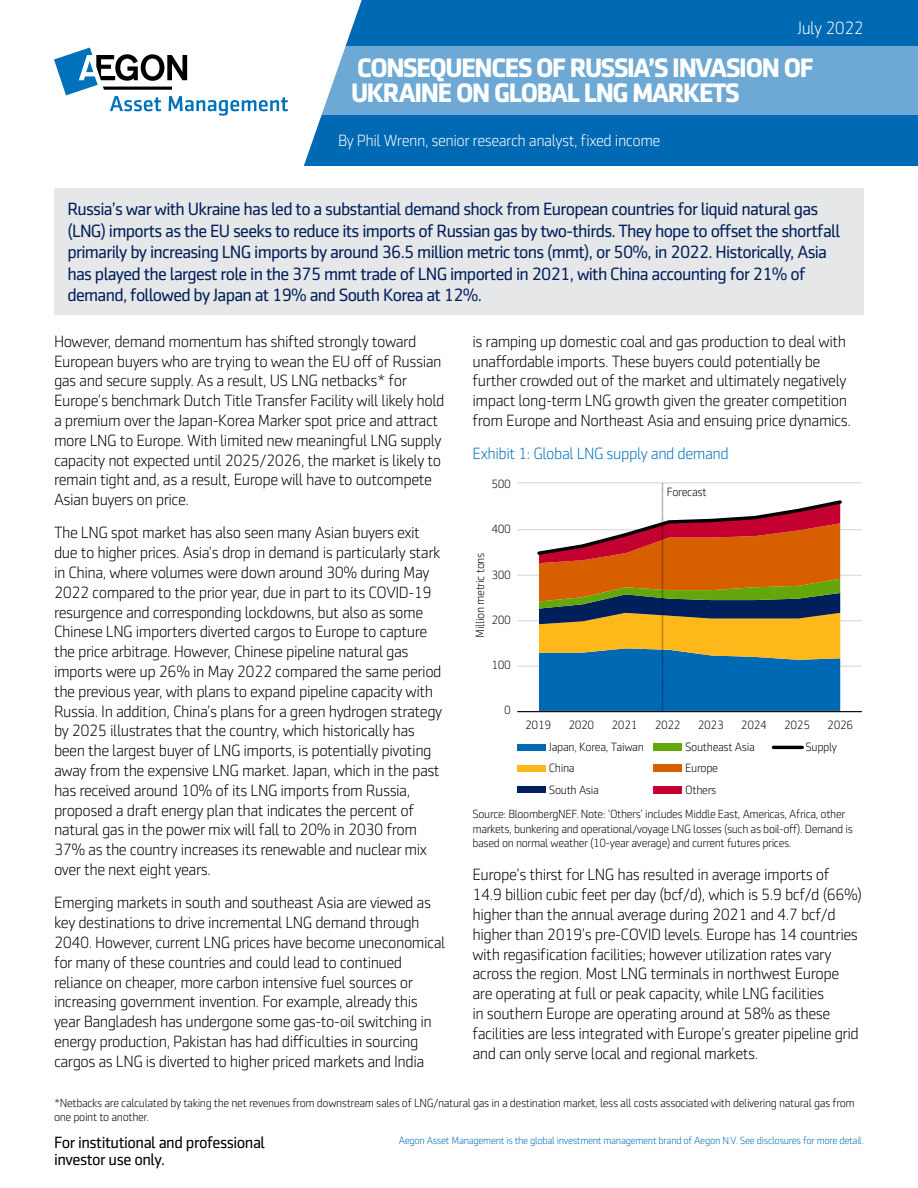
<style>
.page{position:relative;width:918px;height:1188px;background:#fff}
.page>*{position:absolute;margin:0;border:0;box-sizing:border-box;transform-origin:0 0}
.t1{font:700 27px/25.5px "Sentico Sans DT";letter-spacing:-.05em;color:#fff}
.t2{font:18px/21.6px "Sentico Sans DT";letter-spacing:-.04em;color:#001f5b}
.t3{font:300 18px "Sentico Sans DT";letter-spacing:-.03em;color:#fff}
.t4{font:300 16.5px/19.8px "Sentico Sans DT";letter-spacing:-.03em;color:#000}
.t5{font:16.5px/16.5px "Sentico Sans DT";letter-spacing:-.03em;color:#000}
.t6{font:300 16.5px "Sentico Sans DT";letter-spacing:-.03em;color:#fff}
.t7{font:300 16.5px "Sentico Sans DT";letter-spacing:-.03em;color:#0072bc}
.t8{font:300 12.15px "Sentico Sans DT";letter-spacing:-.03em;color:#000}
.t9{font:300 12px/14.4px "Sentico Sans DT";letter-spacing:-.03em;color:#000}
.t10{font:300 10.5px "Sentico Sans DT";letter-spacing:-.03em;color:#0069b4}
</style>
<div class="page">
<svg style="left:54px;top:47px;width:234px;height:69px"></svg>
<div style="left:304px;top:0;width:614px;height:166px;background:#0069b4"></div>
<div style="left:313px;top:46px;width:605px;height:68px;background:#6da9d4"></div>
<div style="left:54px;top:189px;width:810px;height:126px;background:#e6e7e8"></div>
<div style="left:653px;top:786px;width:29px;height:8px;background:#c3002f"></div>
<div style="left:653px;top:764px;width:29px;height:8px;background:#d75f00"></div>
<div style="left:653px;top:744px;width:29px;height:7px;background:#63a70a"></div>
<div style="left:517px;top:787px;width:29px;height:6px;background:#001f5b"></div>
<div style="left:517px;top:765px;width:29px;height:6px;background:#ffb819"></div>
<div style="left:517px;top:744px;width:29px;height:6px;background:#0069b4"></div>
<hr style="left:773px;top:746px;width:29px;height:3px;background:#000">
<hr style="left:517px;top:666px;width:345px;height:1px;background:#d9d9d9">
<hr style="left:517px;top:620px;width:345px;height:1px;background:#d9d9d9">
<hr style="left:517px;top:575px;width:345px;height:1px;background:#d9d9d9">
<hr style="left:517px;top:529px;width:345px;height:1px;background:#d9d9d9">
<hr style="left:517px;top:482px;width:345px;height:1px;background:#d9d9d9">
<hr style="left:517px;top:711px;width:345px;height:1px;background:#000">
<svg style="left:535px;top:483px;width:309px;height:229px"></svg>
<p class="t3" style="left:798px;top:18px;width:68px">July 2022</p>
<h1 class="t1" style="left:351px;top:55px;width:464px">CONSEQUENCES OF RUSSIA’S INVASION OF<br>UKRAINE ON GLOBAL LNG MARKETS</h1>
<p class="t6" style="left:338px;top:132px;width:324px">By Phil Wrenn, senior research analyst, fixed income</p>
<p class="t2" style="left:68px;top:198px;width:774px">Russia’s war with Ukraine has led to a substantial demand shock from European countries for liquid natural gas (LNG) imports as the EU seeks to reduce its imports of Russian gas by two-thirds. They hope to offset the shortfall primarily by increasing LNG imports by around 36.5 million metric tons (mmt), or 50%, in 2022. Historically, Asia has played the largest role in the 375 mmt trade of LNG imported in 2021, with China accounting for 21% of demand, followed by Japan at 19% and South Korea at 12%.</p>
<p class="t4" style="left:54px;top:331px;width:392px">However, demand momentum has shifted strongly toward European buyers who are trying to wean the EU off of Russian gas and secure supply. As a result, US LNG netbacks* for Europe’s benchmark Dutch Title Transfer Facility will likely hold a premium over the Japan-Korea Marker spot price and attract more LNG to Europe. With limited new meaningful LNG supply capacity not expected until 2025/2026, the market is likely to remain tight and, as a result, Europe will have to outcompete Asian buyers on price.</p>
<p class="t4" style="left:54px;top:523px;width:390px">The LNG spot market has also seen many Asian buyers exit due to higher prices. Asia’s drop in demand is particularly stark in China, where volumes were down around 30% during May 2022 compared to the prior year, due in part to its COVID-19 resurgence and corresponding lockdowns, but also as some Chinese LNG importers diverted cargos to Europe to capture the price arbitrage. However, Chinese pipeline natural gas imports were up 26% in May 2022 compared the same period the previous year, with plans to expand pipeline capacity with Russia. In addition, China’s plans for a green hydrogen strategy by 2025 illustrates that the country, which historically has been the largest buyer of LNG imports, is potentially pivoting away from the expensive LNG market. Japan, which in the past has received around 10% of its LNG imports from Russia, proposed a draft energy plan that indicates the percent of natural gas in the power mix will fall to 20% in 2030 from 37% as the country increases its renewable and nuclear mix over the next eight years.</p>
<p class="t4" style="left:54px;top:893px;width:393px">Emerging markets in south and southeast Asia are viewed as key destinations to drive incremental LNG demand through 2040. However, current LNG prices have become uneconomical for many of these countries and could lead to continued reliance on cheaper, more carbon intensive fuel sources or increasing government invention. For example, already this year Bangladesh has undergone some gas-to-oil switching in energy production, Pakistan has had difficulties in sourcing cargos as LNG is diverted to higher priced markets and India</p>
<p class="t4" style="left:473px;top:331px;width:380px">is ramping up domestic coal and gas production to deal with unaffordable imports. These buyers could potentially be further crowded out of the market and ultimately negatively impact long-term LNG growth given the greater competition from Europe and Northeast Asia and ensuing price dynamics.</p>
<p class="t7" style="left:473px;top:445px;width:258px">Exhibit 1: Global LNG supply and demand</p>
<p class="t8" style="left:492px;top:478px;width:21px">500</p>
<p class="t8" style="left:492px;top:523px;width:21px">400</p>
<p class="t8" style="left:474px;top:638px;width:87px;rotate:-90deg">Million metric tons</p>
<p class="t8" style="left:492px;top:568px;width:21px">300</p>
<p class="t8" style="left:492px;top:613px;width:21px">200</p>
<p class="t8" style="left:492px;top:658px;width:21px">100</p>
<p class="t8" style="left:504px;top:704px;width:8px">0</p>
<p class="t8" style="left:667px;top:485px;width:41px">Forecast</p>
<p class="t8" style="left:525px;top:719px;width:27px">2019</p>
<p class="t8" style="left:568px;top:719px;width:27px">2020</p>
<p class="t8" style="left:612px;top:719px;width:27px">2021</p>
<p class="t8" style="left:655px;top:719px;width:27px">2022</p>
<p class="t8" style="left:698px;top:719px;width:27px">2023</p>
<p class="t8" style="left:741px;top:719px;width:27px">2024</p>
<p class="t8" style="left:784px;top:719px;width:27px">2025</p>
<p class="t8" style="left:827px;top:719px;width:27px">2026</p>
<p class="t8" style="left:549px;top:741px;width:96px">Japan, Korea, Taiwan</p>
<p class="t8" style="left:805px;top:741px;width:33px">Supply</p>
<p class="t8" style="left:685px;top:741px;width:71px">Southeast Asia</p>
<p class="t8" style="left:549px;top:762px;width:27px">China</p>
<p class="t8" style="left:549px;top:783px;width:51px">South Asia</p>
<p class="t8" style="left:685px;top:762px;width:34px">Europe</p>
<p class="t8" style="left:685px;top:783px;width:33px">Others</p>
<p class="t9" style="left:472px;top:807px;width:382px">Source: BloombergNEF. Note: ‘Others’ includes Middle East, Americas, Africa, other markets, bunkering and operational/voyage LNG losses (such as boil-off). Demand is based on normal weather (10-year average) and current futures prices.</p>
<p class="t4" style="left:472px;top:865px;width:391px">Europe’s thirst for LNG has resulted in average imports of 14.9 billion cubic feet per day (bcf/d), which is 5.9 bcf/d (66%) higher than the annual average during 2021 and 4.7 bcf/d higher than 2019’s pre-COVID levels. Europe has 14 countries with regasification facilities; however utilization rates vary across the region. Most LNG terminals in northwest Europe are operating at full or peak capacity, while LNG facilities<br>in southern Europe are operating around at 58% as these facilities are less integrated with Europe’s greater pipeline grid and can only serve local and regional markets.</p>
<p class="t9" style="left:54px;top:1095px;width:802px">*Netbacks are calculated by taking the net revenues from downstream sales of LNG/natural gas in a destination market, less all costs associated with delivering natural gas from one point to another.</p>
<p class="t5" style="left:54px;top:1135px;width:213px">For institutional and professional investor use only.</p>
<p class="t10" style="left:399px;top:1135px;width:467px">Aegon Asset Management is the global investment management brand of Aegon N.V. See disclosures for more detail.</p>
</div>
